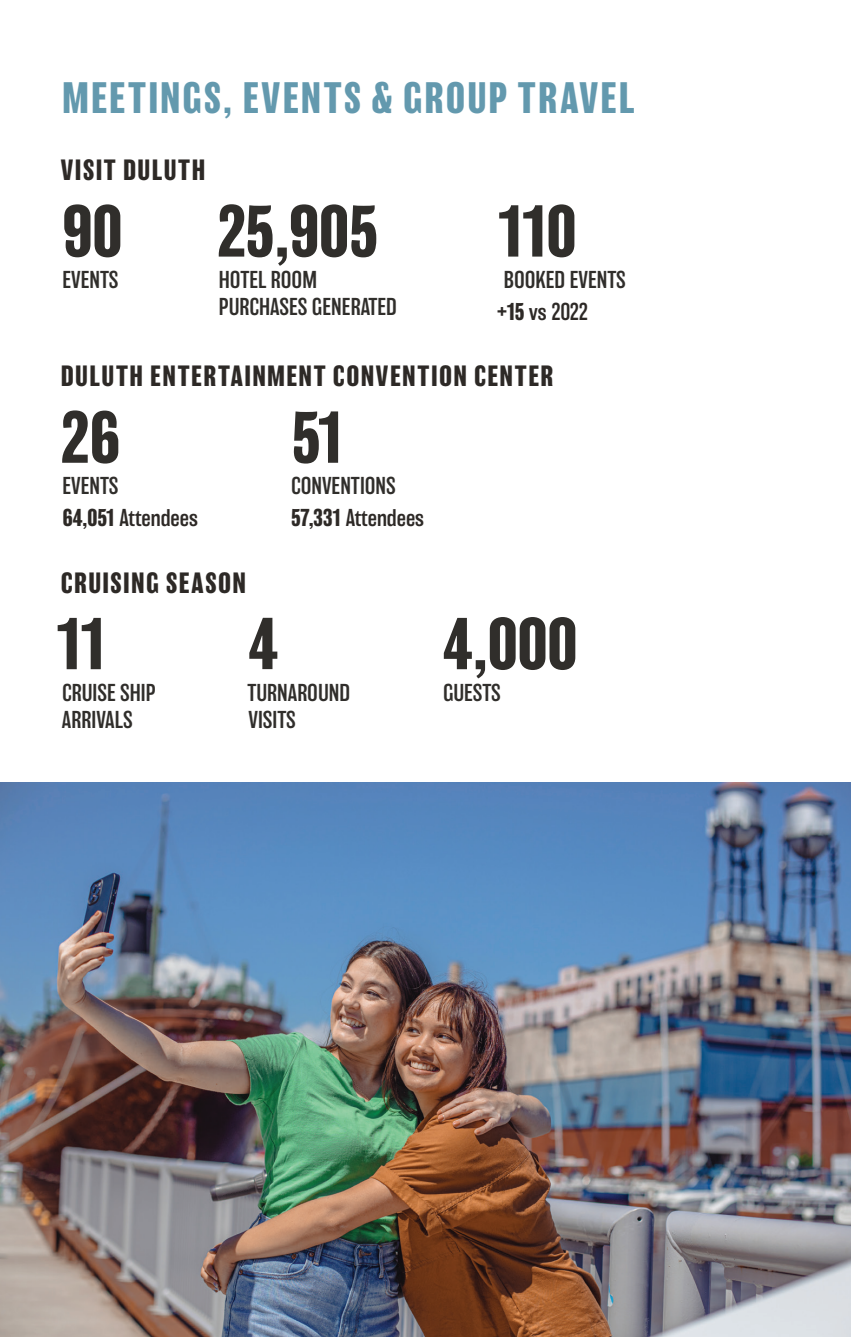
<style>
.page{position:relative;width:851px;height:1337px;background:#fff}
.page>*{position:absolute;margin:0;border:0;box-sizing:border-box;transform-origin:0 0}
.t1{font:700 67.5px "Balboa";color:#302e2b}
.t2{font:700 40.5px "Balboa";letter-spacing:.055em;color:#6399ae}
.t3{font:700 27px "Balboa";letter-spacing:.055em;color:#2d2926}
.t4{font:300 22.5px/27px "Balboa";color:#302e2b}
.t5{font:300 22.5px "Balboa";color:#2d2926}
.s1{font-weight:700}
.s2{font-weight:700;color:#2d2926}
.s3{color:#2d2926}
</style>
<div class="page">
<img style="left:0;top:782px;width:850px;height:554px">
<p class="t2" style="left:62px;top:75px;width:573px">MEETINGS, EVENTS &amp; GROUP TRAVEL</p>
<p class="t3" style="left:61px;top:154px;width:146px">VISIT DULUTH</p>
<p class="t1" style="left:63px;top:193px;width:61px">90</p>
<p class="t4" style="left:62px;top:267px;width:58px">EVENTS</p>
<p class="t1" style="left:217px;top:193px;width:163px">25,905</p>
<p class="t4" style="left:219px;top:267px;width:180px">HOTEL ROOM<br>PURCHASES GENERATED</p>
<p class="t1" style="left:495px;top:193px;width:82px">110</p>
<p class="t4" style="left:504px;top:267px;width:123px">BOOKED EVENTS</p>
<p class="t5" style="left:496px;top:299px;width:94px"><span class="s1">+15</span> vs 2022</p>
<p class="t3" style="left:61px;top:361px;width:494px">DULUTH ENTERTAINMENT CONVENTION CENTER</p>
<p class="t1" style="left:61px;top:399px;width:61px">26</p>
<p class="t4" style="left:62px;top:473px;width:58px">EVENTS</p>
<p class="t5" style="left:63px;top:505px;width:137px"><span class="s1">64,051</span> Attendees</p>
<p class="t1" style="left:291px;top:399px;width:55px">51</p>
<p class="t4" style="left:291px;top:470px;width:135px;line-height:31.5px">CONVENTIONS<br><span class="s2">57,331</span> <span class="s3">Attendees</span></p>
<p class="t3" style="left:61px;top:567px;width:187px">CRUISING SEASON</p>
<p class="t1" style="left:54px;top:605px;width:55px">11</p>
<p class="t4" style="left:62px;top:679px;width:95px">CRUISE SHIP<br>ARRIVALS</p>
<p class="t1" style="left:249px;top:605px;width:31px">4</p>
<p class="t4" style="left:247px;top:679px;width:104px">TURNAROUND<br>VISITS</p>
<p class="t1" style="left:443px;top:605px;width:136px">4,000</p>
<p class="t4" style="left:443px;top:679px;width:59px">GUESTS</p>
</div>
